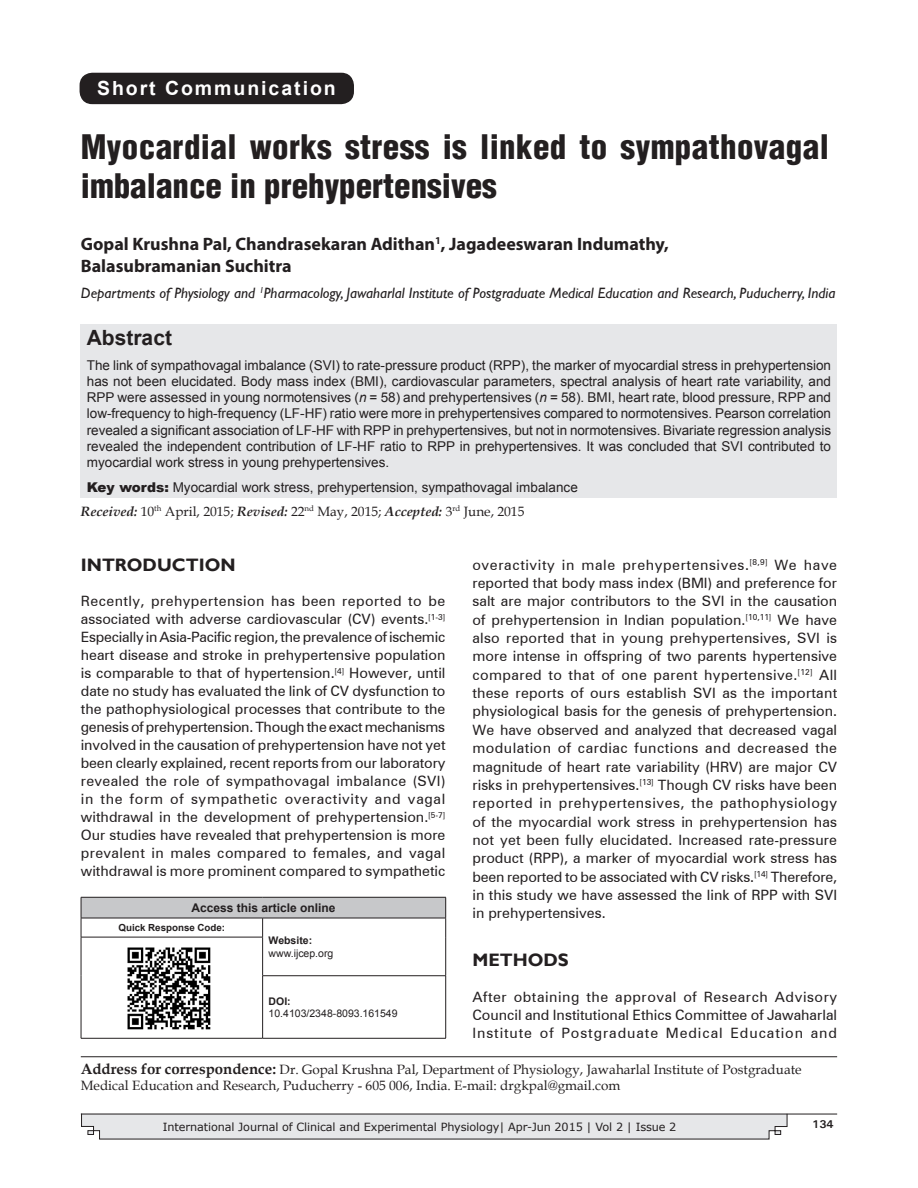
<style>
.page{position:relative;width:918px;height:1188px;background:#fff}
.page>*{position:absolute;margin:0;border:0;box-sizing:border-box;transform-origin:0 0}
.AT{font:900 condensed 33px/39.6px "Helvetica";letter-spacing:.01em;color:#231f20}
.ABSH{font:700 21px "Arial";color:#231f20}
.AH{font:700 19.5px "Arial";letter-spacing:.1em;color:#fff}
.AU{font:700 18px/21.6px "Myriad Pro";color:#231f20}
.t1{font:700 18px "Gill Sans";color:#231f20}
.AFF{font:italic 15px "Gill Sans";color:#231f20}
.TX{font:14.25px/18.3px "Zurich BT";color:#231f20;text-align:justify}
.ABS{font:13.5px/16.2px "Arial";color:#231f20;text-align:justify}
.ADD{font:13.5px/16.2px "Book Antiqua";color:#231f20}
.KWD{font:13.5px "Arial";color:#231f20}
.HIS{font:13.5px "Book Antiqua";color:#231f20}
.AO{font:700 12px "Arial";color:#231f20}
.t2{font:11.25px "Verdana";letter-spacing:-.01em;color:#231f20}
.t3{font:700 11.25px "Univers";color:#231f20}
.Web{font:10.5px/12.6px "Arial";color:#231f20}
.QRC{font:700 9.75px "Arial";color:#231f20}
.s1{font-style:italic}
.s2{font-weight:900}
.s3{font-weight:700;font-style:italic}
.s4{font-weight:700;font-size:15px}
.s5{font-weight:700}
</style>
<div class="page">
<svg style="left:81px;top:1113px;width:706px;height:26px;background:#dedfe1"></svg>
<hr style="left:81px;top:1114px;width:756px;height:1px;background:#231f20">
<hr style="left:81px;top:1056px;width:756px;height:1px;background:#231f20">
<div style="left:81px;top:324px;width:756px;height:174px;background:#e6e7e9"></div>
<div style="left:80px;top:73px;width:273px;height:30px;background:#231f20;border-radius:12px"></div>
<div style="left:80px;top:73px;width:274px;height:31px;border:2px solid #231f20;border-radius:12px"></div>
<div style="left:81px;top:897px;width:365px;height:21px;background:#c7c8ca"></div>
<hr style="left:445px;top:937px;width:1px;height:39px;background:#231f20">
<hr style="left:81px;top:937px;width:182px;height:1px;background:#231f20">
<hr style="left:81px;top:937px;width:1px;height:39px;background:#231f20">
<hr style="left:81px;top:976px;width:1px;height:62px;background:#231f20">
<hr style="left:445px;top:976px;width:1px;height:62px;background:#231f20">
<hr style="left:263px;top:1038px;width:183px;height:1px;background:#231f20">
<svg style="left:262px;top:919px;width:1px;height:18px"></svg>
<hr style="left:262px;top:937px;width:1px;height:39px;background:#231f20">
<hr style="left:262px;top:976px;width:1px;height:62px;background:#231f20">
<hr style="left:81px;top:1038px;width:182px;height:1px;background:#231f20">
<hr style="left:262px;top:975px;width:184px;height:1px;background:#231f20">
<svg style="left:81px;top:898px;width:1px;height:39px"></svg>
<hr style="left:81px;top:897px;width:182px;height:1px;background:#231f20">
<hr style="left:263px;top:897px;width:183px;height:1px;background:#231f20">
<svg style="left:445px;top:897px;width:1px;height:40px"></svg>
<hr style="left:81px;top:918px;width:182px;height:1px;background:#231f20">
<hr style="left:263px;top:918px;width:183px;height:1px;background:#231f20">
<img style="left:127px;top:947px;width:84px;height:83px">
<p class="AH" style="left:97px;top:75px;width:240px">Short Communication</p>
<p class="AT" style="left:81px;top:127px;width:750px">Myocardial works stress is linked to sympathovagal imbalance in prehypertensives</p>
<p class="AU" style="left:81px;top:233px;width:590px">Gopal Krushna Pal, Chandrasekaran Adithan<sup>1</sup>, Jagadeeswaran Indumathy,<br>Balasubramanian Suchitra</p>
<p class="AFF" style="left:81px;top:285px;width:756px">Departments of Physiology and <sup>1</sup>Pharmacology, Jawaharlal Institute of Postgraduate Medical Education and Research, Puducherry, India</p>
<p class="ABSH" style="left:87px;top:324px;width:87px">Abstract</p>
<p class="ABS" style="left:87px;top:357px;width:746px">The link of sympathovagal imbalance (SVI) to rate‑pressure product (RPP), the marker of myocardial stress in prehypertension has not been elucidated. Body mass index (BMI), cardiovascular parameters, spectral analysis of heart rate variability, and RPP were assessed in young normotensives (<span class="s1">n</span> = 58) and prehypertensives (<span class="s1">n</span> = 58). BMI, heart rate, blood pressure, RPP and low‑frequency to high‑frequency (LF‑HF) ratio were more in prehypertensives compared to normotensives. Pearson correlation revealed a significant association of LF‑HF with RPP in prehypertensives, but not in normotensives. Bivariate regression analysis revealed the independent contribution of LF‑HF ratio to RPP in prehypertensives. It was concluded that SVI contributed to myocardial work stress in young prehypertensives.</p>
<p class="KWD" style="left:87px;top:478px;width:493px"><span class="s2">Key words:</span> Myocardial work stress, prehypertension, sympathovagal imbalance</p>
<p class="HIS" style="left:81px;top:502px;width:445px"><span class="s3">Received:</span> 10<sup>th</sup> April, 2015; <span class="s3">Revised:</span> 22<sup>nd</sup> May, 2015; <span class="s3">Accepted:</span> 3<sup>rd</sup> June, 2015</p>
<h1 class="t1" style="left:81px;top:554px;width:156px">INTRODUCTION</h1>
<p class="TX" style="left:81px;top:592px;width:366px">Recently, prehypertension has been reported to be associated with adverse cardiovascular (CV) events.<sup>[1‑3] </sup>Especially in Asia‑Pacific region, the prevalence of ischemic heart disease and stroke in prehypertensive population is comparable to that of hypertension.<sup>[4]</sup> However, until date no study has evaluated the link of CV dysfunction to the pathophysiological processes that contribute to the genesis of prehypertension. Though the exact mechanisms involved in the causation of prehypertension have not yet been clearly explained, recent reports from our laboratory revealed the role of sympathovagal imbalance (SVI) in the form of sympathetic overactivity and vagal withdrawal in the development of prehypertension.<sup>[5‑7] </sup>Our studies have revealed that prehypertension is more prevalent in males compared to females, and vagal withdrawal is more prominent compared to sympathetic</p>
<p class="TX" style="left:472px;top:555px;width:366px">overactivity in male prehypertensives.<sup>[8,9]</sup> We have reported that body mass index (BMI) and preference for salt are major contributors to the SVI in the causation of prehypertension in Indian population.<sup>[10,11]</sup> We have also reported that in young prehypertensives, SVI is more intense in offspring of two parents hypertensive compared to that of one parent hypertensive.<sup>[12]</sup> All these reports of ours establish SVI as the important physiological basis for the genesis of prehypertension.<br>We have observed and analyzed that decreased vagal modulation of cardiac functions and decreased the magnitude of heart rate variability (HRV) are major CV risks in prehypertensives.<sup>[13]</sup> Though CV risks have been reported in prehypertensives, the pathophysiology of the myocardial work stress in prehypertension has not yet been fully elucidated. Increased rate‑pressure product (RPP), a marker of myocardial work stress has been reported to be associated with CV risks.<sup>[14]</sup> Therefore, in this study we have assessed the link of RPP with SVI in prehypertensives.</p>
<h1 class="t1" style="left:472px;top:949px;width:98px">METHODS</h1>
<p class="TX" style="left:472px;top:987px;width:366px">After obtaining the approval of Research Advisory Council and Institutional Ethics Committee of Jawaharlal Institute of Postgraduate Medical Education and</p>
<p class="ADD" style="left:81px;top:1061px;width:722px"><span class="s4">Address for correspondence:</span> Dr. Gopal Krushna Pal, Department of Physiology, Jawaharlal Institute of Postgraduate<br>Medical Education and Research, Puducherry ‑ 605 006, India. E‑mail: drgkpal@gmail.com</p>
<p class="AO" style="left:191px;top:900px;width:146px">Access this article online</p>
<p class="QRC" style="left:118px;top:921px;width:108px">Quick Response Code:</p>
<p class="Web" style="left:269px;top:935px;width:66px"><span class="s5">Website: </span>www.ijcep.org</p>
<p class="Web" style="left:269px;top:995px;width:131px"><span class="s5">DOI:<br></span>10.4103/2348-8093.161549</p>
<p class="t2" style="left:163px;top:1119px;width:515px">International Journal of Clinical and Experimental Physiology| Apr-Jun 2015 | Vol 2 | Issue 2</p>
<p class="t3" style="left:812px;top:1117px;width:23px">134</p>
</div>
